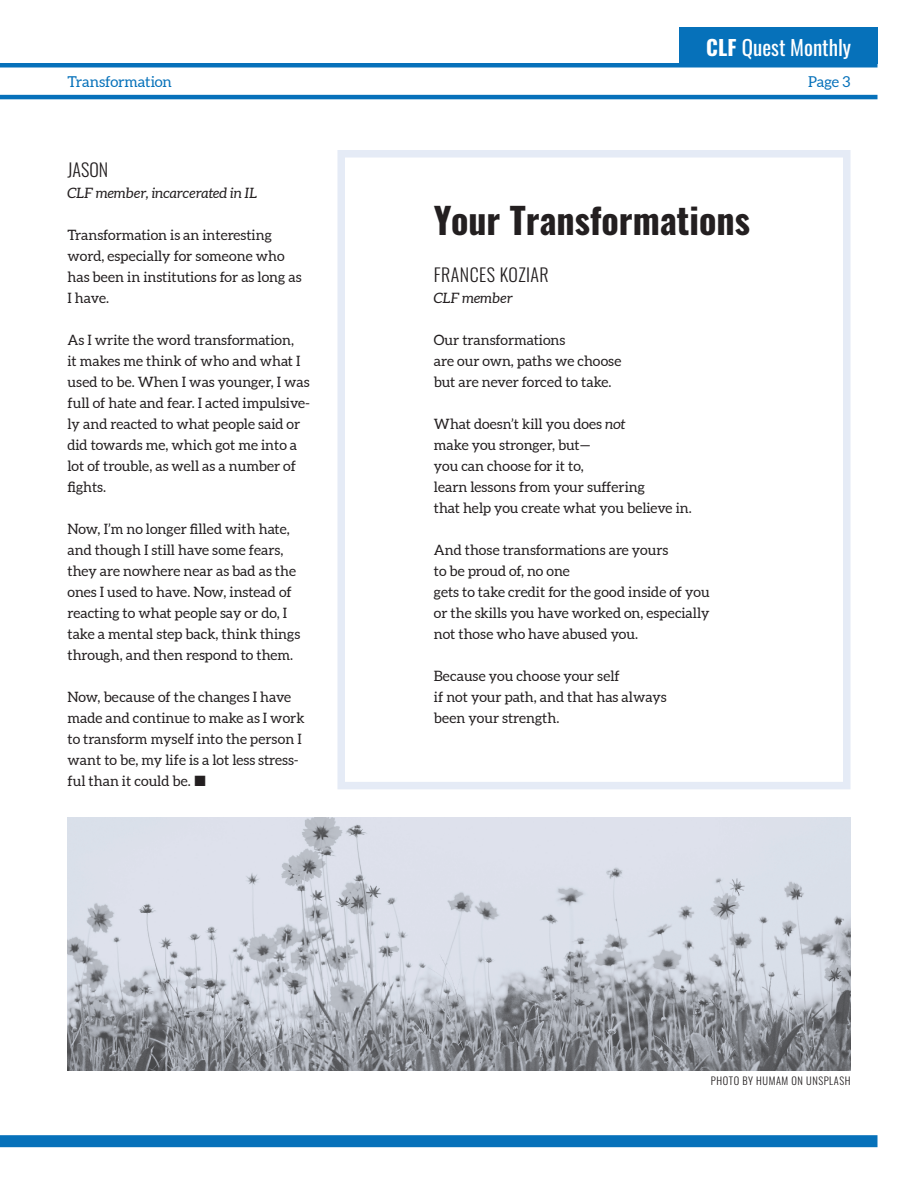
<style>
.page{position:relative;width:918px;height:1188px;background:#fff}
.page>*{position:absolute;margin:0;border:0;box-sizing:border-box;transform-origin:0 0}
.headline{font:700 36px "Oswald";color:#231f20}
.t1{font:21px "Oswald";color:#fff}
.author_name{font:300 18px "Oswald";letter-spacing:.025em;color:#231f20}
.t2{font:15px "Aleo";letter-spacing:-.01em;color:#0671ba}
.body_text{font:14.25px/21px "Aleo";color:#231f20}
.poem{font:14.25px "Aleo";color:#231f20}
.author_name-2{font:italic 14.25px "Aleo";color:#231f20}
.photo_credit{font:300 10.5px "Oswald";letter-spacing:.05em;color:#231f20}
.s1{font-weight:700}
.s2{font-style:italic}
</style>
<div class="page">
<hr style="left:0;top:95px;width:878px;height:4px;background:#0671ba">
<div style="left:0;top:63px;width:878px;height:5px;background:#0671ba"></div>
<div style="left:0;top:1135px;width:878px;height:12px;background:#0671ba"></div>
<div style="left:679px;top:27px;width:199px;height:37px;background:#0671ba"></div>
<div style="left:338px;top:150px;width:512px;height:639px;border:8px solid #e5ebf6"></div>
<img style="left:68px;top:818px;width:782px;height:252px">
<h2 class="t1" style="left:706px;top:28px;width:146px"><span class="s1">CLF</span> Quest Monthly</h2>
<p class="t2" style="left:68px;top:73px;width:106px">Transformation</p>
<p class="t2" style="left:808px;top:73px;width:44px">Page 3</p>
<p class="author_name" style="left:68px;top:154px;width:42px">JASON</p>
<p class="author_name-2" style="left:68px;top:185px;width:191px">CLF member, incarcerated in IL</p>
<p class="body_text" style="left:68px;top:225px;width:236px">Transformation is an interesting word, especially for someone who has been in institutions for as long as<br>I have.</p>
<p class="body_text" style="left:68px;top:330px;width:244px">As I write the word transformation,<br>it makes me think of who and what I used to be. When I was younger, I was full of hate and fear. I acted impulsive&shy;ly and reacted to what people said or did towards me, which got me into a lot of trouble, as well as a number of fights.</p>
<p class="body_text" style="left:68px;top:519px;width:234px">Now, I’m no longer filled with hate, and though I still have some fears, they are nowhere near as bad as the ones I used to have. Now, instead of reacting to what people say or do, I take a mental step back, think things through, and then respond to them.</p>
<p class="body_text" style="left:68px;top:687px;width:239px">Now, because of the changes I have made and continue to make as I work to transform myself into the person I want to be, my life is a lot less stress&shy;ful than it could be.</p>
<p class="headline" style="left:434px;top:201px;width:318px">Your Transformations</p>
<p class="author_name" style="left:434px;top:259px;width:116px">FRANCES KOZIAR</p>
<p class="author_name-2" style="left:434px;top:290px;width:80px">CLF member</p>
<p class="poem" style="left:434px;top:332px;width:133px">Our transformations</p>
<p class="poem" style="left:434px;top:353px;width:189px">are our own, paths we choose</p>
<p class="poem" style="left:434px;top:374px;width:179px">but are never forced to take.</p>
<p class="poem" style="left:434px;top:416px;width:193px">What doesn’t kill you does <span class="s2">not</span></p>
<p class="poem" style="left:434px;top:437px;width:158px">make you stronger, but—</p>
<p class="poem" style="left:434px;top:458px;width:151px">you can choose for it to,</p>
<p class="poem" style="left:434px;top:479px;width:213px">learn lessons from your suffering</p>
<p class="poem" style="left:434px;top:500px;width:259px">that help you create what you believe in.</p>
<p class="poem" style="left:434px;top:542px;width:236px">And those transformations are yours</p>
<p class="poem" style="left:434px;top:563px;width:138px">to be proud of, no one</p>
<p class="poem" style="left:434px;top:584px;width:277px">gets to take credit for the good inside of you</p>
<p class="poem" style="left:434px;top:605px;width:277px">or the skills you have worked on, especially</p>
<p class="poem" style="left:434px;top:626px;width:206px">not those who have abused you.</p>
<p class="poem" style="left:434px;top:668px;width:187px">Because you choose your self</p>
<p class="poem" style="left:434px;top:689px;width:234px">if not your path, and that has always</p>
<p class="poem" style="left:434px;top:710px;width:127px">been your strength.</p>
<p class="photo_credit" style="left:711px;top:1072px;width:141px">PHOTO BY HUMAM ON UNSPLASH</p>
</div>
